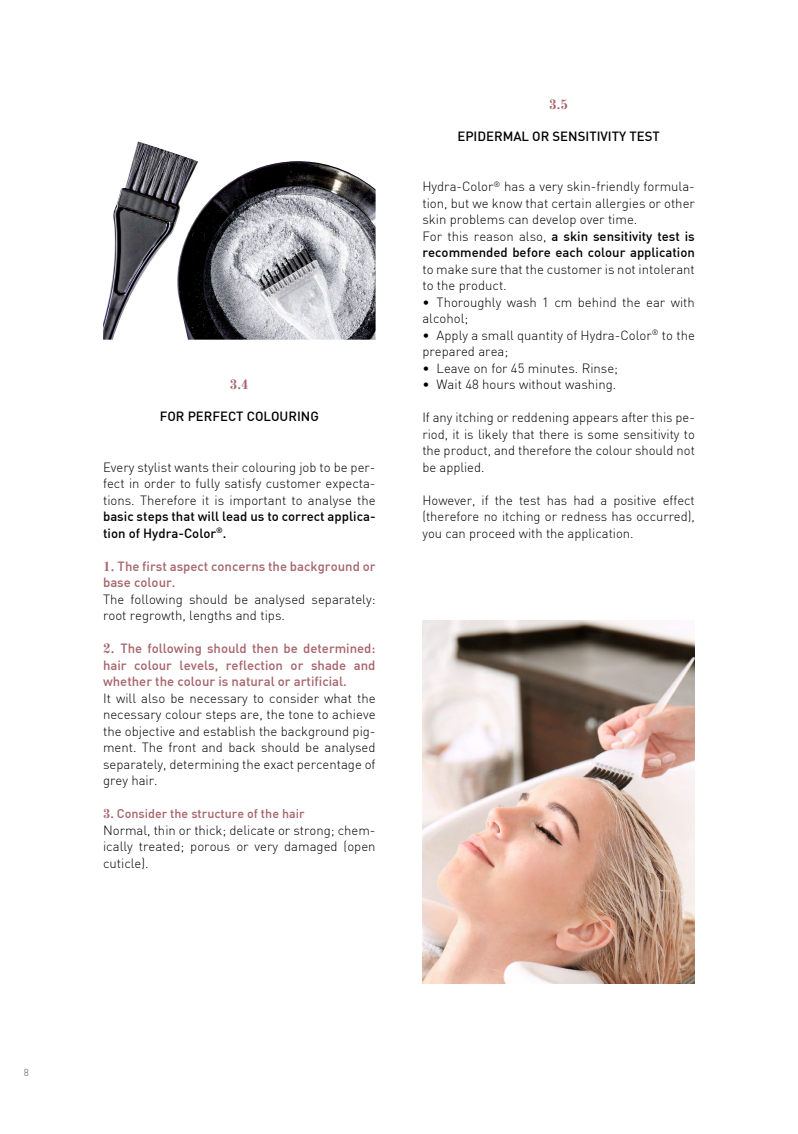
<style>
.page{position:relative;width:798px;height:1134px;background:#fff}
.page>*{position:absolute;margin:0;border:0;box-sizing:border-box;transform-origin:0 0}
.t1{font:300 13.12px/16.5px "DIN";color:#000;text-align:justify}
.t2{font:500 13.12px/16.5px "DIN";color:#a6636a}
.t3{font:500 13.12px/16.5px "DIN";color:#000}
.t4{font:700 13.12px "Old Standard TT";color:#a6636a}
.t5{font:500 12.5px "DIN";color:#a6636a}
.t6{font:300 10px "DIN";color:#575756}
.s1{font-family:"Old Standard TT";font-weight:700}
.s2{font-weight:500}
</style>
<div class="page">
<img style="left:103px;top:141px;width:272px;height:199px">
<img style="left:422px;top:620px;width:272px;height:363px">
<p class="t4" style="left:230px;top:377px;width:20px">3.4</p>
<p class="t3" style="left:160px;top:408px;width:161px">FOR PERFECT COLOURING</p>
<p class="t1" style="left:103px;top:458px;width:274px">Every stylist wants their colouring job to be per&shy;fect in order to fully satisfy customer expecta&shy;tions. Therefore it is important to analyse the</p>
<p class="t3" style="left:103px;top:508px;width:274px">basic steps that will lead us to correct applica&shy;tion of Hydra-Color<sup>®</sup>.</p>
<p class="t2" style="left:103px;top:557px;width:274px"><span class="s1">1.</span> The first aspect concerns the background or base colour.</p>
<p class="t1" style="left:103px;top:590px;width:274px">The following should be analysed separately: root regrowth, lengths and tips.</p>
<p class="t2" style="left:103px;top:640px;width:274px;text-align:justify"><span class="s1">2.</span> The following should then be determined: hair colour levels, reflection or shade and whether the colour is natural or artificial.</p>
<p class="t1" style="left:103px;top:689px;width:274px">It will also be necessary to consider what the necessary colour steps are, the tone to achieve the objective and establish the background pig&shy;ment. The front and back should be analysed separately, determining the exact percentage of grey hair.</p>
<p class="t5" style="left:103px;top:806px;width:203px"><span class="s1">3.</span> Consider the structure of the hair</p>
<p class="t1" style="left:103px;top:821px;width:274px">Normal, thin or thick; delicate or strong; chem&shy;ically treated; porous or very damaged (open cuticle).</p>
<p class="t4" style="left:549px;top:96px;width:20px">3.5</p>
<p class="t3" style="left:457px;top:127px;width:204px">EPIDERMAL OR SENSITIVITY TEST</p>
<p class="t1" style="left:422px;top:178px;width:274px;text-align:left">Hydra-Color<sup>®</sup> has a very skin-friendly formula&shy;tion, but we know that certain allergies or other skin problems can develop over time.<br>For this reason also, <span class="s2">a skin sensitivity test is recommended before each colour application</span></p>
<p class="t1" style="left:422px;top:260px;width:274px">to make sure that the customer is not intolerant to the product.</p>
<p class="t1" style="left:422px;top:293px;width:274px">• Thoroughly wash 1 cm behind the ear with alcohol;</p>
<p class="t1" style="left:422px;top:326px;width:274px">• Apply a small quantity of Hydra-Color<sup>®</sup> to the prepared area;</p>
<p class="t1" style="left:422px;top:359px;width:197px">• Leave on for 45 minutes. Rinse;</p>
<p class="t1" style="left:422px;top:376px;width:195px">• Wait 48 hours without washing.</p>
<p class="t1" style="left:422px;top:409px;width:274px">If any itching or reddening appears after this pe&shy;riod, it is likely that there is some sensitivity to the product, and therefore the colour should not be applied.</p>
<p class="t1" style="left:422px;top:491px;width:274px">However, if the test has had a positive effect (therefore no itching or redness has occurred), you can proceed with the application.</p>
<p class="t6" style="left:24px;top:1066px;width:7px">8</p>
</div>
